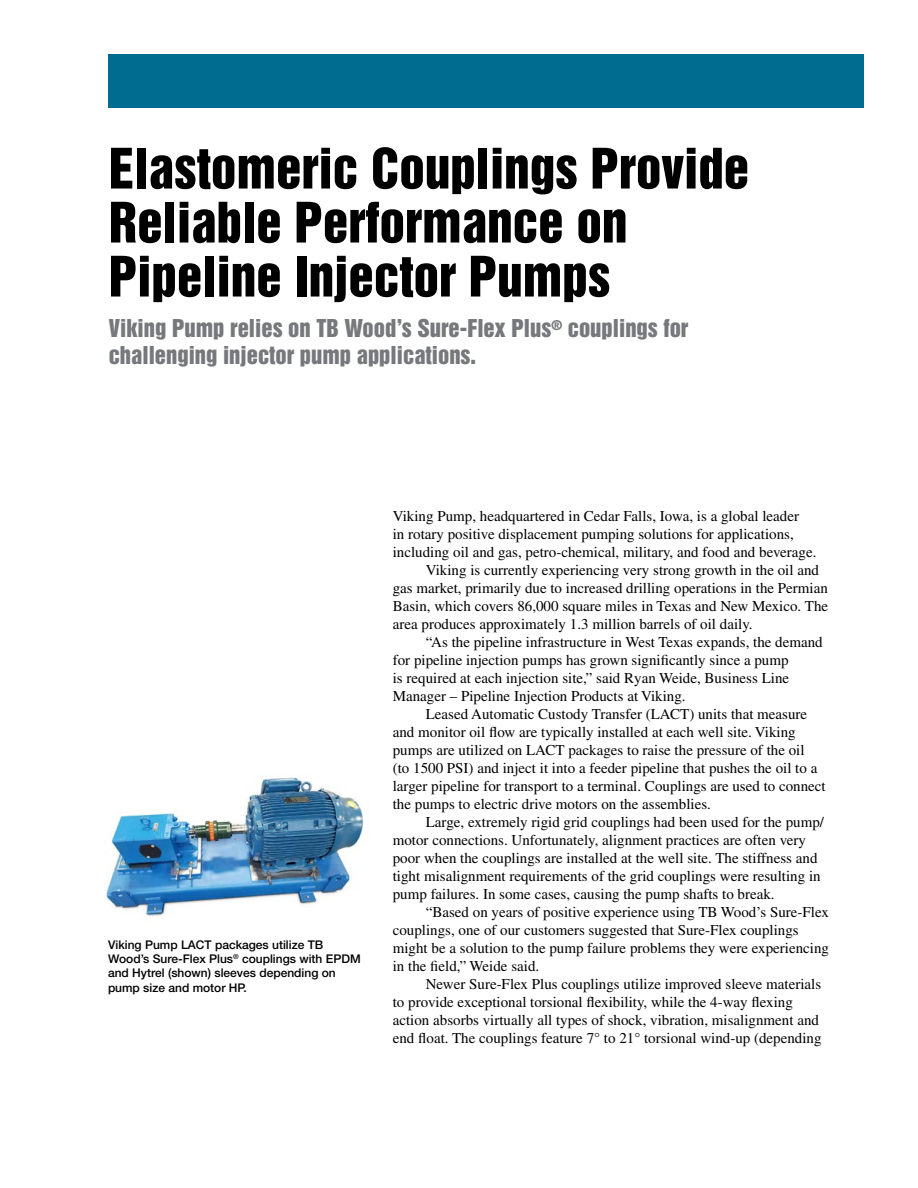
<style>
.page{position:relative;width:918px;height:1188px;background:#fff}
.page>*{position:absolute;margin:0;border:0;box-sizing:border-box;transform-origin:0 0}
.t1{font:51px/54px "Helvetica Inserat LT Std";color:#000}
.t2{font:22.5px/27px "Helvetica Inserat LT Std";color:#77787b}
.Body{font:15px/18px "Times LT Std";color:#000}
._1st_Paragraph{font:15px/18px "Times LT Std";color:#000}
.t3{font:500 12px/14.4px "Helvetica Neue LT Std";color:#000}
</style>
<div class="page">
<div style="left:108px;top:54px;width:756px;height:54px;background:#006c8f"></div>
<img style="left:106px;top:777px;width:258px;height:140px">
<p class="t1" style="left:109px;top:143px;width:642px">Elastomeric Couplings Provide<br>Reliable Performance on<br>Pipeline Injector Pumps</p>
<p class="t2" style="left:109px;top:315px;width:581px">Viking Pump relies on TB Wood’s Sure-Flex Plus<sup>®</sup> couplings for challenging injector pump applications.</p>
<p class="t3" style="left:108px;top:937px;width:254px">Viking Pump LACT packages utilize TB Wood’s Sure-Flex Plus<sup>®</sup> couplings with EPDM and Hytrel (shown) sleeves depending on pump size and motor HP.</p>
<p class="_1st_Paragraph" style="left:393px;top:507px;width:425px">Viking Pump, headquartered in Cedar Falls, Iowa, is a global leader<br>in rotary positive displacement pumping solutions for applications, including oil and gas, petro-chemical, military, and food and beverage.</p>
<p class="Body" style="left:393px;top:561px;width:437px;text-indent:33px">Viking is currently experiencing very strong growth in the oil and gas market, primarily due to increased drilling operations in the Permian Basin, which covers 86,000 square miles in Texas and New Mexico. The area produces approximately 1.3 million barrels of oil daily.</p>
<p class="Body" style="left:393px;top:633px;width:431px;text-indent:33px">“As the pipeline infrastructure in West Texas expands, the demand for pipeline injection pumps has grown significantly since a pump<br>is required at each injection site,” said Ryan Weide, Business Line Manager – Pipeline Injection Products at Viking.</p>
<p class="Body" style="left:393px;top:705px;width:434px;text-indent:33px">Leased Automatic Custody Transfer (LACT) units that measure and monitor oil flow are typically installed at each well site. Viking pumps are utilized on LACT packages to raise the pressure of the oil<br>(to 1500 PSI) and inject it into a feeder pipeline that pushes the oil to a larger pipeline for transport to a terminal. Couplings are used to connect the pumps to electric drive motors on the assemblies.</p>
<p class="Body" style="left:393px;top:813px;width:433px;text-indent:33px">Large, extremely rigid grid couplings had been used for the pump/ motor connections. Unfortunately, alignment practices are often very poor when the couplings are installed at the well site. The stiffness and tight misalignment requirements of the grid couplings were resulting in pump failures. In some cases, causing the pump shafts to break.</p>
<p class="Body" style="left:393px;top:903px;width:438px;text-indent:33px">“Based on years of positive experience using TB Wood’s Sure‑Flex couplings, one of our customers suggested that Sure-Flex couplings might be a solution to the pump failure problems they were experiencing in the field,” Weide said.</p>
<p class="Body" style="left:393px;top:975px;width:430px;text-indent:33px">Newer Sure-Flex Plus couplings utilize improved sleeve materials to provide exceptional torsional flexibility, while the 4-way flexing action absorbs virtually all types of shock, vibration, misalignment and end float. The couplings feature 7° to 21° torsional wind-up (depending</p>
</div>
